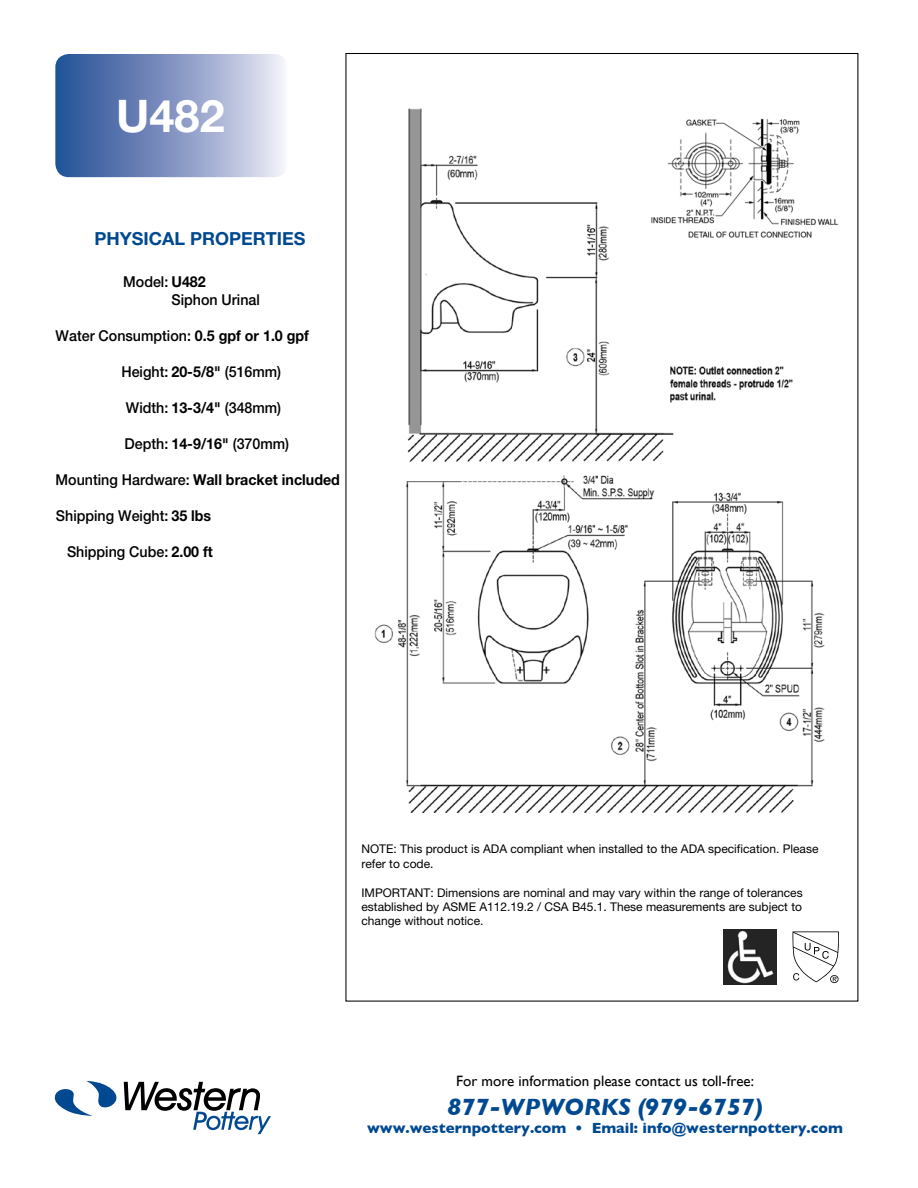
<style>
.page{position:relative;width:918px;height:1188px;background:#fff}
.page>*{position:absolute;margin:0;border:0;box-sizing:border-box;transform-origin:0 0}
.t1{font:700 45px "Helvetica Neue";color:#fff}
.t2{font:italic 700 24px "Gill Sans";color:#004990}
.t3{font:700 18px "Helvetica Neue";color:#004990}
.t4{font:500 15px/18px "Helvetica Neue";color:#000;scale:.95 1}
.t5{font:700 15px "Gill Sans";color:#004990}
.t6{font:15px "Gill Sans";color:#000}
.t7{font:700 15px "Helvetica Neue";color:#000;scale:.95 1}
.t8{font:12px/14.4px "Helvetica Neue";color:#000}
.s1{font-weight:700}
.s2{font-weight:500}
</style>
<div class="page">
<svg style="left:55px;top:54px;width:229px;height:123px;background:#8498c3"></svg>
<img style="left:374px;top:108px;width:451px;height:705px">
<svg style="left:793px;top:931px;width:46px;height:52px"></svg>
<img style="left:723px;top:930px;width:53px;height:55px">
<svg style="left:55px;top:1081px;width:216px;height:53px"></svg>
<img style="left:649px;top:109px;width:190px;height:137px">
<h1 class="t1" style="left:116px;top:88px;width:110px">U482</h1>
<h3 class="t3" style="left:95px;top:227px;width:213px">PHYSICAL PROPERTIES</h3>
<p class="t4" style="left:171px;top:272px;width:95px;text-indent:-48px">Model: <span class="s1">U482<br></span>Siphon Urinal</p>
<p class="t4" style="left:56px;top:326px;width:268px">Water Consumption: <span class="s1">0.5 gpf or 1.0 gpf</span></p>
<p class="t4" style="left:121px;top:362px;width:170px">Height: <span class="s1">20-5/8"</span> (516mm)</p>
<p class="t4" style="left:126px;top:398px;width:165px">Width: <span class="s1">13-3/4"</span> (348mm)</p>
<p class="t4" style="left:125px;top:434px;width:175px">Depth: <span class="s1">14-9/16"</span> (370mm)</p>
<p class="t7" style="left:56px;top:470px;width:301px"><span class="s2">Mounting Hardware:</span> Wall bracket included</p>
<p class="t4" style="left:56px;top:506px;width:165px">Shipping Weight: <span class="s1">35 lbs</span></p>
<p class="t4" style="left:67px;top:542px;width:155px">Shipping Cube: <span class="s1">2.00 ft</span></p>
<p class="t8" style="left:362px;top:842px;width:458px">NOTE: This product is ADA compliant when installed to the ADA specification. Please refer to code.</p>
<p class="t8" style="left:362px;top:885px;width:443px;text-align:justify">IMPORTANT: Dimensions are nominal and may vary within the range of tolerances established by ASME A112.19.2 / CSA B45.1. These measurements are subject to change without notice.</p>
<p class="t6" style="left:456px;top:1072px;width:299px">For more information please contact us toll-free:</p>
<h2 class="t2" style="left:448px;top:1093px;width:317px">877-WPWORKS (979-6757)</h2>
<p class="t5" style="left:367px;top:1116px;width:477px">www.westernpottery.com • Email: info@westernpottery.com</p>
</div>
